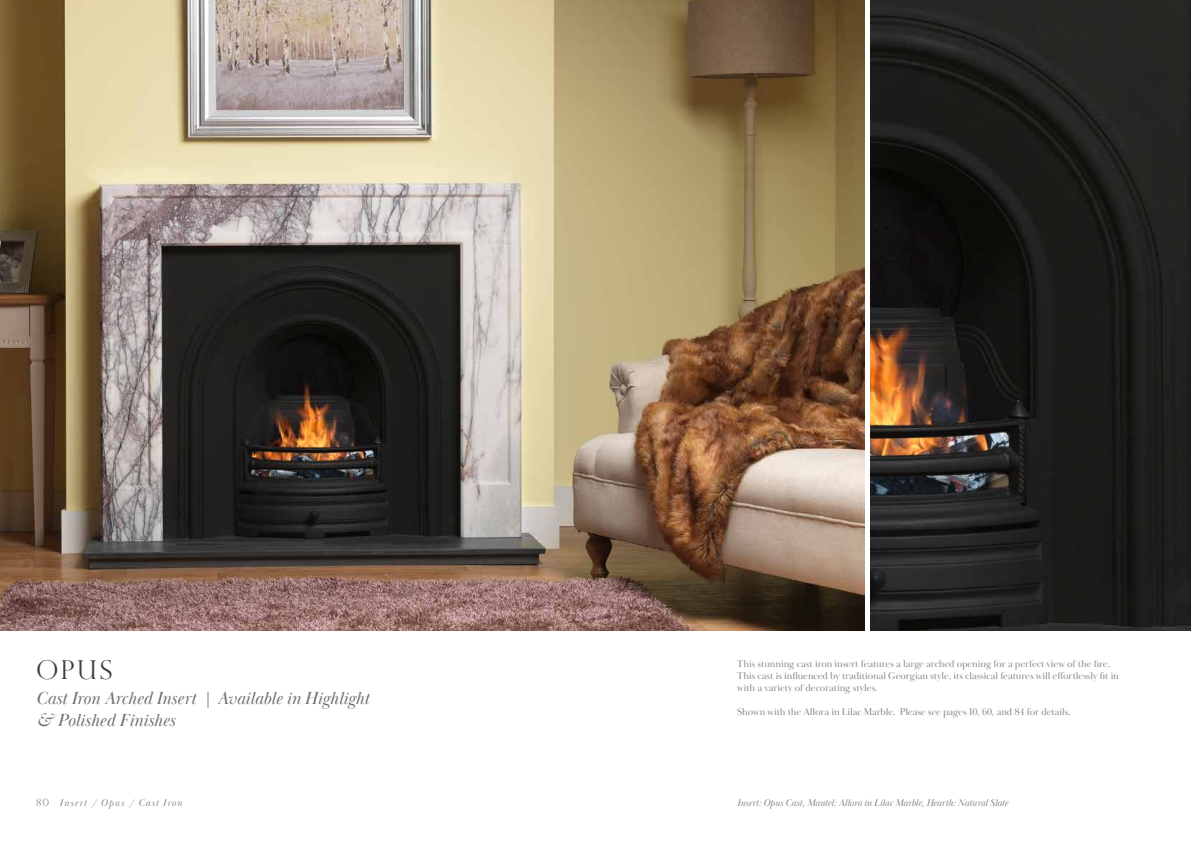
<style>
.page{position:relative;width:1191px;height:842px;background:#fff}
.page>*{position:absolute;margin:0;border:0;box-sizing:border-box;transform-origin:0 0}
.t1{font:300 26px "Perpetua Titling";color:#3d3c3b}
.t2{font:italic 18px/21.6px "Baskerville Display PT";color:#6f6f6f}
.t3{font:10px/12px "Baskerville Display PT";letter-spacing:-.01em;color:#878787}
.t4{font:italic 10px "Baskerville Display PT";letter-spacing:-.01em;color:#878787}
.t5{font:italic 10px "Baskerville Display PT";letter-spacing:.105em;color:#878787}
.s1{font-family:"Perpetua Titling";font-weight:300;font-style:normal}
</style>
<div class="page">
<img style="left:0;top:0;width:865px;height:631px">
<img style="left:870px;top:0;width:321px;height:631px">
<h1 class="t1" style="left:36px;top:654px;width:78px">OPUS</h1>
<h2 class="t2" style="left:36px;top:688px;width:335px">Cast Iron Arched Insert | Available in Highlight &amp; Polished Finishes</h2>
<p class="t5" style="left:36px;top:797px;width:148px"><span class="s1">80</span> Insert / Opus / Cast Iron</p>
<p class="t3" style="left:737px;top:658px;width:383px">This stunning cast iron insert features a large arched opening for a perfect view of the fire.<br>This cast is influenced by traditional Georgian style, its classical features will effortlessly fit in with a variety of decorating styles.</p>
<p class="t3" style="left:737px;top:706px;width:335px">Shown with the Allora in Lilac Marble. Please see pages 10, 60, and 84 for details.</p>
<p class="t4" style="left:737px;top:797px;width:272px">Insert: Opus Cast, Mantel: Allora in Lilac Marble, Hearth: Natural Slate</p>
</div>
